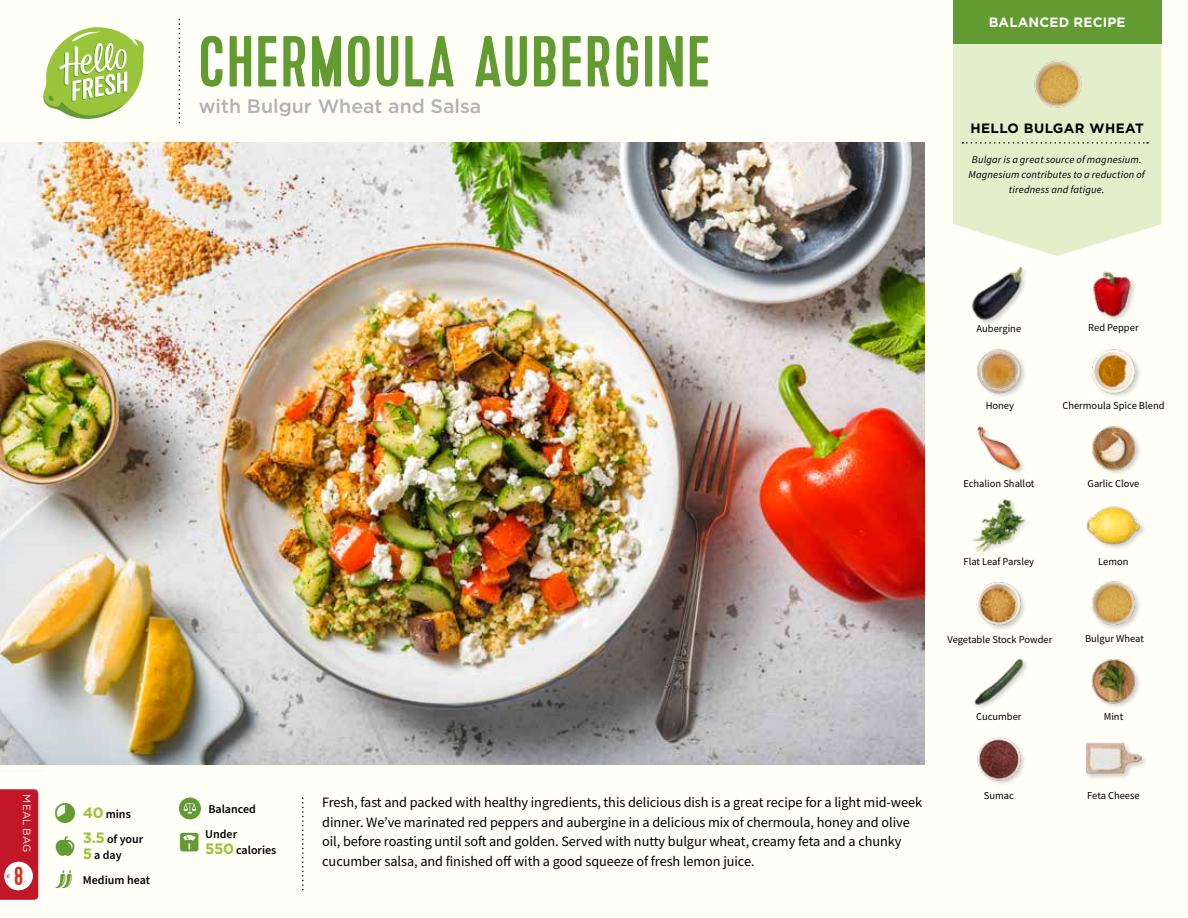
<style>
.page{position:relative;width:1188px;height:918px;background:#fffef7}
.page>*{position:absolute;margin:0;border:0;box-sizing:border-box;transform-origin:0 0}
.t1{font:72px "Kapra";letter-spacing:.04em;color:#619b31}
.t2{font:26.1px "Kapra";color:#de2c15}
.t3{font:500 19.5px "Gotham";color:#b3b2b2}
.t4{font:14.25px/19.5px "Source Sans Pro";letter-spacing:-.005em;color:#000}
.t5{font:700 13.5px "Gotham";letter-spacing:.03em;color:#000}
.t6{font:700 13.5px "Gotham";letter-spacing:.01em;color:#fff}
.t7{font:600 12px/15.8px "Source Sans Pro";color:#000}
.t8{font:10.5px "Source Sans Pro";color:#000}
.t9{font:italic 10.5px/14.7px "Source Sans Pro";letter-spacing:.01em;color:#000;text-align:center}
.t10{font:10.5px "Gotham";letter-spacing:-.005em;color:#fffefb}
.s1{font-family:"Gotham";font-weight:700;font-size:15px;color:#9ac43a}
</style>
<div class="page">
<svg style="left:43px;top:27px;width:101px;height:92px"></svg>
<img style="left:0;top:142px;width:925px;height:623px">
<img style="left:1092px;top:349px;width:48px;height:47px">
<img style="left:1092px;top:581px;width:47px;height:48px">
<div style="left:1085px;top:742px;width:63px;height:39px;background:#000;opacity:.2"></div>
<img style="left:1085px;top:742px;width:57px;height:39px">
<img style="left:1092px;top:426px;width:48px;height:47px">
<img style="left:1091px;top:659px;width:49px;height:48px">
<img style="left:977px;top:349px;width:48px;height:48px">
<img style="left:976px;top:582px;width:49px;height:47px">
<img style="left:977px;top:737px;width:47px;height:47px">
<img style="left:977px;top:426px;width:47px;height:47px">
<img style="left:974px;top:658px;width:53px;height:50px">
<img style="left:1093px;top:271px;width:42px;height:49px">
<div style="left:1086px;top:505px;width:61px;height:45px;background:#000;opacity:.2"></div>
<img style="left:1086px;top:505px;width:56px;height:45px">
<div style="left:971px;top:266px;width:57px;height:60px;background:#000;opacity:.2"></div>
<img style="left:971px;top:266px;width:56px;height:56px">
<img style="left:972px;top:499px;width:54px;height:53px">
<svg style="left:953px;top:43px;width:208px;height:213px;background:#e5eecd"></svg>
<svg style="left:962px;top:142px;width:186px;height:2px"></svg>
<img style="left:1028px;top:54px;width:61px;height:61px">
<div style="left:953px;top:0;width:208px;height:43px;background:#619b31"></div>
<svg style="left:0;top:789px;width:39px;height:111px;background:#cc3e4b"></svg>
<div style="left:179px;top:798px;width:22px;height:21px;background:#619b31;border-radius:50%"></div>
<svg style="left:183px;top:803px;width:13px;height:11px"></svg>
<p class="t10" style="left:33px;top:794px;width:59px;rotate:90deg">MEAL BAG</p>
<h2 class="t2" style="left:14px;top:861px;width:11px">8</h2>
<h1 class="t1" style="left:199px;top:20px;width:513px">CHERMOULA AUBERGINE</h1>
<h3 class="t3" style="left:199px;top:94px;width:284px">with Bulgur Wheat and Salsa</h3>
<p class="t6" style="left:989px;top:13px;width:138px">BALANCED RECIPE</p>
<p class="t5" style="left:970px;top:119px;width:175px">HELLO BULGAR WHEAT</p>
<p class="t9" style="left:969px;top:152px;width:178px">Bulgar is a great source of magnesium.<br>Magnesium contributes to a reduction of tiredness and fatigue.</p>
<p class="t7" style="left:83px;top:806px;width:49px"><span class="s1">40</span> mins</p>
<p class="t7" style="left:83px;top:831px;width:62px"><span class="s1">3.5</span> of your<br><span class="s1">5</span> a day</p>
<p class="t7" style="left:83px;top:872px;width:69px">Medium heat</p>
<p class="t7" style="left:205px;top:796px;width:52px;line-height:25px">Balanced<br>Under</p>
<p class="t7" style="left:205px;top:842px;width:73px"><span class="s1">550</span> calories</p>
<p class="t8" style="left:977px;top:322px;width:46px">Aubergine</p>
<p class="t8" style="left:1088px;top:321px;width:52px">Red Pepper</p>
<p class="t8" style="left:986px;top:399px;width:30px">Honey</p>
<p class="t8" style="left:1062px;top:399px;width:104px">Chermoula Spice Blend</p>
<p class="t8" style="left:963px;top:477px;width:72px">Echalion Shallot</p>
<p class="t8" style="left:1088px;top:477px;width:53px">Garlic Clove</p>
<p class="t8" style="left:964px;top:555px;width:72px">Flat Leaf Parsley</p>
<p class="t8" style="left:1098px;top:555px;width:32px">Lemon</p>
<p class="t8" style="left:947px;top:633px;width:106px">Vegetable Stock Powder</p>
<p class="t8" style="left:1085px;top:632px;width:60px">Bulgur Wheat</p>
<p class="t8" style="left:976px;top:710px;width:47px">Cucumber</p>
<p class="t8" style="left:1104px;top:710px;width:21px">Mint</p>
<p class="t4" style="left:322px;top:793px;width:601px">Fresh, fast and packed with healthy ingredients, this delicious dish is a great recipe for a light mid-week dinner. We’ve marinated red peppers and aubergine in a delicious mix of chermoula, honey and olive oil, before roasting until soft and golden. Served with nutty bulgur wheat, creamy feta and a chunky cucumber salsa, and finished off with a good squeeze of fresh lemon juice.</p>
<p class="t8" style="left:984px;top:789px;width:32px">Sumac</p>
<p class="t8" style="left:1087px;top:789px;width:54px">Feta Cheese</p>
</div>
